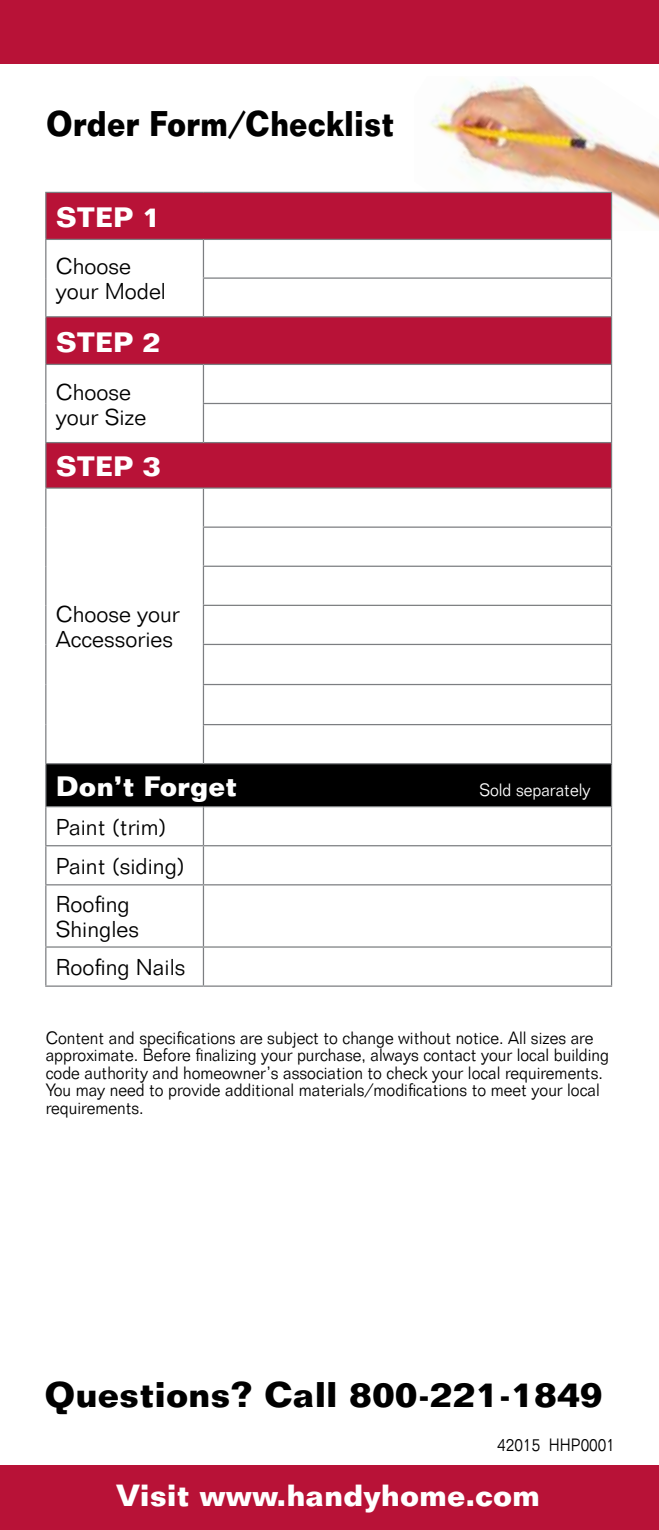
<style>
.page{position:relative;width:659px;height:1530px;background:#fff}
.page>*{position:absolute;margin:0;border:0;box-sizing:border-box;transform-origin:0 0}
.t1{font:700 35px "Folio BT";color:#000}
.t2{font:700 35px "Folio BT";color:#000;scale:.86 1}
.t3{font:700 30px "Folio BT";color:#fff}
.t4{font:700 27.5px "Folio BT";color:#fff}
.t5{font:300 22.5px/25px "Folio BT";color:#000}
.t6{font:700 20px "Folio BT";color:#fff}
.t7{font:300 17.5px/17.5px "Folio BT";color:#000;scale:.94 1}
.t8{font:300 17.5px "Folio BT";color:#fff;scale:.94 1}
.t9{font:300 17.5px "Folio BT";color:#000;scale:.9 1}
</style>
<div class="page">
<div style="left:0;top:0;width:659px;height:64px;background:#b81237"></div>
<img style="left:414px;top:78px;width:245px;height:153px">
<div style="left:46px;top:193px;width:565px;height:46px;background:#b81237"></div>
<svg style="left:46px;top:240px;width:565px;height:746px"></svg>
<div style="left:46px;top:764px;width:565px;height:43px;background:#000"></div>
<hr style="left:45px;top:192px;width:158px;height:1px;background:#7c7e81">
<hr style="left:45px;top:193px;width:1px;height:46px;background:#7c7e81">
<hr style="left:203px;top:192px;width:409px;height:1px;background:#7c7e81">
<hr style="left:611px;top:193px;width:1px;height:46px;background:#7c7e81">
<hr style="left:45px;top:239px;width:158px;height:1px;background:#7c7e81">
<hr style="left:45px;top:240px;width:1px;height:38px;background:#7c7e81">
<hr style="left:203px;top:239px;width:409px;height:1px;background:#7c7e81">
<hr style="left:203px;top:240px;width:1px;height:37px;background:#7c7e81">
<hr style="left:611px;top:240px;width:1px;height:37px;background:#7c7e81">
<hr style="left:45px;top:278px;width:1px;height:38px;background:#7c7e81">
<hr style="left:203px;top:277px;width:409px;height:2px;background:#7c7e81">
<hr style="left:203px;top:279px;width:1px;height:37px;background:#7c7e81">
<hr style="left:611px;top:279px;width:1px;height:37px;background:#7c7e81">
<hr style="left:45px;top:316px;width:158px;height:1px;background:#7c7e81">
<hr style="left:45px;top:317px;width:1px;height:47px;background:#7c7e81">
<hr style="left:203px;top:316px;width:409px;height:1px;background:#7c7e81">
<hr style="left:611px;top:317px;width:1px;height:47px;background:#7c7e81">
<hr style="left:45px;top:364px;width:158px;height:1px;background:#7c7e81">
<hr style="left:45px;top:365px;width:1px;height:38px;background:#7c7e81">
<hr style="left:203px;top:364px;width:409px;height:1px;background:#7c7e81">
<hr style="left:203px;top:365px;width:1px;height:38px;background:#7c7e81">
<hr style="left:611px;top:365px;width:1px;height:38px;background:#7c7e81">
<hr style="left:45px;top:404px;width:1px;height:38px;background:#7c7e81">
<hr style="left:203px;top:404px;width:1px;height:38px;background:#7c7e81">
<hr style="left:611px;top:404px;width:1px;height:38px;background:#7c7e81">
<hr style="left:45px;top:442px;width:158px;height:1px;background:#7c7e81">
<hr style="left:45px;top:443px;width:1px;height:44px;background:#7c7e81">
<hr style="left:45px;top:487px;width:158px;height:2px;background:#7c7e81">
<hr style="left:45px;top:489px;width:1px;height:38px;background:#7c7e81">
<hr style="left:45px;top:527px;width:1px;height:39px;background:#7c7e81">
<hr style="left:45px;top:566px;width:1px;height:39px;background:#7c7e81">
<hr style="left:45px;top:605px;width:1px;height:39px;background:#7c7e81">
<hr style="left:45px;top:644px;width:1px;height:41px;background:#7c7e81">
<hr style="left:45px;top:685px;width:1px;height:40px;background:#7c7e81">
<hr style="left:45px;top:725px;width:1px;height:38px;background:#7c7e81">
<hr style="left:203px;top:403px;width:409px;height:1px;background:#7c7e81">
<hr style="left:203px;top:442px;width:409px;height:1px;background:#7c7e81">
<hr style="left:611px;top:443px;width:1px;height:44px;background:#7c7e81">
<hr style="left:203px;top:487px;width:409px;height:2px;background:#7c7e81">
<hr style="left:203px;top:489px;width:1px;height:38px;background:#7c7e81">
<hr style="left:611px;top:489px;width:1px;height:38px;background:#7c7e81">
<hr style="left:203px;top:527px;width:409px;height:1px;background:#7c7e81">
<hr style="left:203px;top:528px;width:1px;height:38px;background:#7c7e81">
<hr style="left:611px;top:528px;width:1px;height:38px;background:#7c7e81">
<hr style="left:203px;top:566px;width:409px;height:1px;background:#7c7e81">
<hr style="left:203px;top:567px;width:1px;height:38px;background:#7c7e81">
<hr style="left:611px;top:567px;width:1px;height:38px;background:#7c7e81">
<hr style="left:203px;top:605px;width:409px;height:1px;background:#7c7e81">
<hr style="left:203px;top:606px;width:1px;height:38px;background:#7c7e81">
<hr style="left:611px;top:606px;width:1px;height:38px;background:#7c7e81">
<hr style="left:203px;top:644px;width:409px;height:1px;background:#7c7e81">
<hr style="left:203px;top:645px;width:1px;height:39px;background:#7c7e81">
<hr style="left:611px;top:645px;width:1px;height:39px;background:#7c7e81">
<hr style="left:203px;top:684px;width:409px;height:1px;background:#7c7e81">
<hr style="left:203px;top:685px;width:1px;height:39px;background:#7c7e81">
<hr style="left:611px;top:685px;width:1px;height:39px;background:#7c7e81">
<hr style="left:203px;top:724px;width:409px;height:1px;background:#7c7e81">
<hr style="left:203px;top:725px;width:1px;height:38px;background:#7c7e81">
<hr style="left:611px;top:725px;width:1px;height:38px;background:#7c7e81">
<hr style="left:45px;top:763px;width:158px;height:1px;background:#7c7e81">
<hr style="left:45px;top:764px;width:1px;height:42px;background:#7c7e81">
<hr style="left:203px;top:763px;width:409px;height:1px;background:#7c7e81">
<hr style="left:611px;top:764px;width:1px;height:42px;background:#7c7e81">
<hr style="left:45px;top:806px;width:158px;height:1px;background:#7c7e81">
<hr style="left:45px;top:807px;width:1px;height:38px;background:#7c7e81">
<hr style="left:203px;top:806px;width:409px;height:1px;background:#7c7e81">
<hr style="left:203px;top:807px;width:1px;height:38px;background:#7c7e81">
<hr style="left:611px;top:807px;width:1px;height:38px;background:#7c7e81">
<hr style="left:45px;top:845px;width:158px;height:1px;background:#7c7e81">
<hr style="left:45px;top:846px;width:1px;height:38px;background:#7c7e81">
<hr style="left:203px;top:845px;width:409px;height:1px;background:#7c7e81">
<hr style="left:203px;top:846px;width:1px;height:38px;background:#7c7e81">
<hr style="left:611px;top:846px;width:1px;height:38px;background:#7c7e81">
<hr style="left:45px;top:884px;width:158px;height:1px;background:#7c7e81">
<hr style="left:45px;top:885px;width:1px;height:61px;background:#7c7e81">
<hr style="left:203px;top:884px;width:409px;height:1px;background:#7c7e81">
<hr style="left:203px;top:885px;width:1px;height:61px;background:#7c7e81">
<hr style="left:611px;top:885px;width:1px;height:61px;background:#7c7e81">
<hr style="left:45px;top:946px;width:158px;height:2px;background:#7c7e81">
<hr style="left:45px;top:948px;width:1px;height:38px;background:#7c7e81">
<hr style="left:203px;top:946px;width:409px;height:2px;background:#7c7e81">
<hr style="left:203px;top:948px;width:1px;height:38px;background:#7c7e81">
<hr style="left:611px;top:948px;width:1px;height:38px;background:#7c7e81">
<hr style="left:45px;top:986px;width:158px;height:1px;background:#7c7e81">
<hr style="left:203px;top:986px;width:409px;height:1px;background:#7c7e81">
<div style="left:0;top:1466px;width:659px;height:64px;background:#b81237"></div>
<h1 class="t2" style="left:46px;top:102px;width:406px">Order Form/Checklist</h1>
<h3 class="t4" style="left:56px;top:200px;width:106px">STEP 1</h3>
<p class="t5" style="left:56px;top:254px;width:112px">Choose your Model</p>
<h3 class="t4" style="left:56px;top:325px;width:106px">STEP 2</h3>
<p class="t5" style="left:56px;top:379px;width:92px">Choose your Size</p>
<h3 class="t4" style="left:56px;top:450px;width:106px">STEP 3</h3>
<p class="t5" style="left:56px;top:601px;width:125px">Choose your<br>Accessories</p>
<h3 class="t4" style="left:56px;top:770px;width:183px">Don’t Forget</h3>
<p class="t8" style="left:479px;top:779px;width:120px">Sold separately</p>
<p class="t5" style="left:56px;top:807px;width:131px;line-height:38.5px">Paint (trim)<br>Paint (siding)<br>Roofing</p>
<p class="t5" style="left:56px;top:910px;width:131px;line-height:38.2px">Shingles<br>Roofing Nails</p>
<p class="t7" style="left:46px;top:1029px;width:601px">Content and specifications are subject to change without notice. All sizes are approximate. Before finalizing your purchase, always contact your local building code authority and homeowner’s association to check your local requirements.<br>You may need to provide additional materials/modifications to meet your local requirements.</p>
<h1 class="t1" style="left:44px;top:1373px;width:560px">Questions? Call 800-221-1849</h1>
<p class="t9" style="left:497px;top:1434px;width:132px">42015 HHP0001</p>
<h2 class="t3" style="left:116px;top:1477px;width:426px">Visit www.handyhome.com</h2>
<p class="t6" style="left:317px;top:1479px;width:28px">20</p>
</div>
